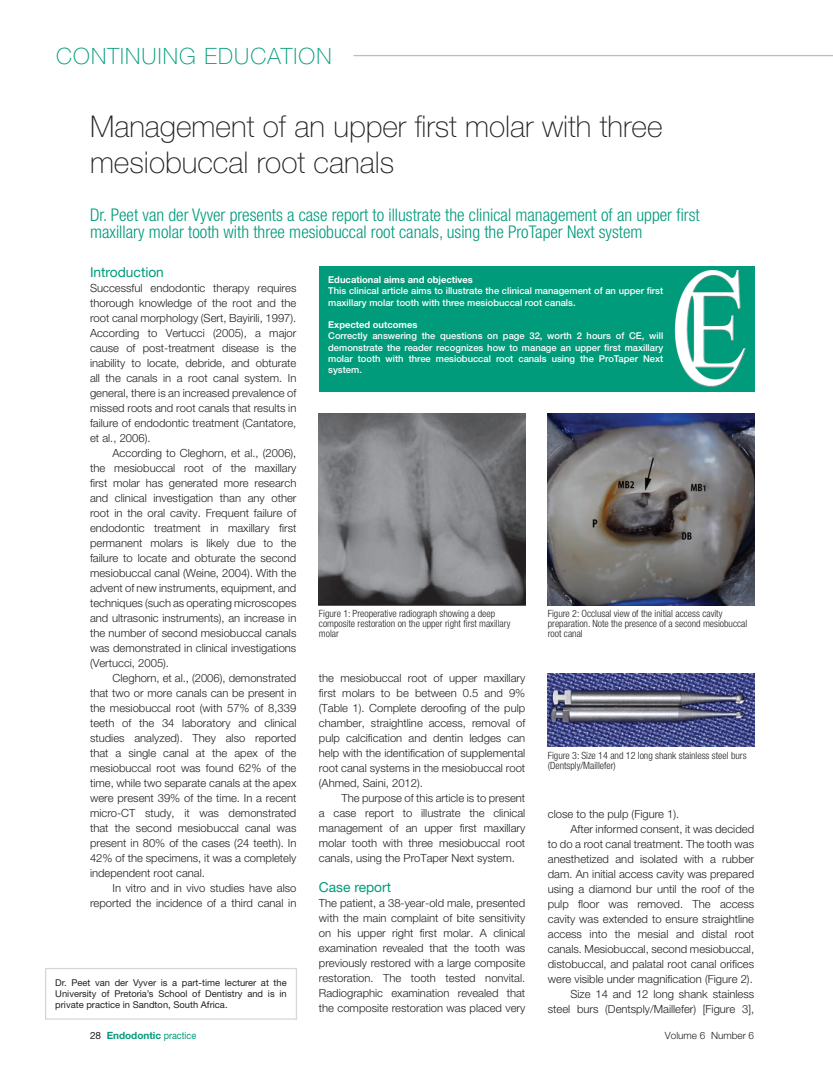
<style>
.page{position:relative;width:833px;height:1076px;background:#fff}
.page>*{position:absolute;margin:0;border:0;box-sizing:border-box;transform-origin:0 0}
.t1{font:100 30px/36px "Helvetica Neue";color:#231f20}
.t2{font:100 22.5px "Helvetica Neue";letter-spacing:.05em;color:#009b7a}
.t3{font:300 condensed 17.5px/17.5px "Helvetica Neue";color:#009b7a}
.t4{font:13.75px "Helvetica Neue";color:#009b7a}
.t5{font:300 11.25px/15px "Helvetica Neue";color:#231f20;text-align:justify}
.t6{font:300 condensed 10px/10px "Helvetica Neue";color:#231f20}
.t7{font:700 10px "Helvetica Neue";letter-spacing:-.005em;color:#009b7a}
.t8{font:300 10px "Helvetica Neue";color:#231f20}
.t9{font:500 9.38px/11.2px "Helvetica Neue";color:#fff}
.t10{font:9.38px/11.2px "Helvetica Neue";color:#231f20;text-align:justify}
.t11{font:700 9.38px "Helvetica Neue";color:#fff}
.s1{font-weight:400;color:#231f20}
.s2{font-weight:400}
</style>
<div class="page">
<hr style="left:353px;top:55px;width:479px;height:1px;background:#bcbdc0">
<img style="left:319px;top:413px;width:206px;height:192px">
<div style="left:45px;top:968px;width:252px;height:51px;border:1px solid #d5d6d8"></div>
<div style="left:319px;top:266px;width:435px;height:125px;background:#009b7a"></div>
<img style="left:674px;top:270px;width:71px;height:117px">
<img style="left:548px;top:413px;width:206px;height:192px">
<img style="left:548px;top:673px;width:206px;height:73px">
<h2 class="t2" style="left:56px;top:43px;width:277px">CONTINUING EDUCATION</h2>
<h1 class="t1" style="left:90px;top:108px;width:574px">Management of an upper first molar with three mesiobuccal root canals</h1>
<h3 class="t3" style="left:90px;top:206px;width:611px">Dr. Peet van der Vyver presents a case report to illustrate the clinical management of an upper first maxillary molar tooth with three mesiobuccal root canals, using the ProTaper Next system</h3>
<p class="t4" style="left:90px;top:264px;width:75px">Introduction</p>
<p class="t5" style="left:90px;top:280px;width:208px">Successful endodontic therapy requires thorough knowledge of the root and the root canal morphology (Sert, Bayirili, 1997).<br>According to Vertucci (2005), a major cause of post-treatment disease is the inability to locate, debride, and obturate all the canals in a root canal system. In general, there is an increased prevalence of missed roots and root canals that results in failure of endodontic treatment (Cantatore, et al., 2006).</p>
<p class="t5" style="left:90px;top:445px;width:208px;text-indent:22px">According to Cleghorn, et al., (2006), the mesiobuccal root of the maxillary first molar has generated more research and clinical investigation than any other root in the oral cavity. Frequent failure of endodontic treatment in maxillary first permanent molars is likely due to the failure to locate and obturate the second mesiobuccal canal (Weine, 2004). With the advent of new instruments, equipment, and techniques (such as operating microscopes and ultrasonic instruments), an increase in the number of second mesiobuccal canals was demonstrated in clinical investigations (Vertucci, 2005).</p>
<p class="t5" style="left:90px;top:670px;width:208px;text-indent:22px">Cleghorn, et al., (2006), demonstrated that two or more canals can be present in the mesiobuccal root (with 57% of 8,339 teeth of the 34 laboratory and clinical studies analyzed). They also reported that a single canal at the apex of the mesiobuccal root was found 62% of the time, while two separate canals at the apex were present 39% of the time. In a recent micro-CT study, it was demonstrated that the second mesiobuccal canal was present in 80% of the cases (24 teeth). In 42% of the specimens, it was a completely independent root canal.</p>
<p class="t5" style="left:90px;top:880px;width:208px;text-align:right">In vitro and in vivo studies have also reported the incidence of a third canal in</p>
<p class="t10" style="left:55px;top:976px;width:233px">Dr. Peet van der Vyver is a part-time lecturer at the University of Pretoria’s School of Dentistry and is in private practice in Sandton, South Africa.</p>
<p class="t11" style="left:328px;top:274px;width:146px">Educational aims and objectives</p>
<p class="t9" style="left:328px;top:285px;width:336px">This clinical article aims to illustrate the clinical management of an upper first maxillary molar tooth with three mesiobuccal root canals.</p>
<p class="t11" style="left:328px;top:319px;width:91px">Expected outcomes</p>
<p class="t9" style="left:328px;top:330px;width:336px;text-align:justify">Correctly answering the questions on page 32, worth 2 hours of CE, will demonstrate the reader recognizes how to manage an upper first maxillary molar tooth with three mesiobuccal root canals using the ProTaper Next system.</p>
<p class="t6" style="left:319px;top:608px;width:193px">Figure 1: Preoperative radiograph showing a deep composite restoration on the upper right first maxillary molar</p>
<p class="t5" style="left:319px;top:670px;width:208px">the mesiobuccal root of upper maxillary first molars to be between 0.5 and 9% (Table 1). Complete deroofing of the pulp chamber, straightline access, removal of pulp calcification and dentin ledges can help with the identification of supplemental root canal systems in the mesiobuccal root (Ahmed, Saini, 2012).</p>
<p class="t5" style="left:319px;top:790px;width:208px;text-indent:22px">The purpose of this article is to present a case report to illustrate the clinical management of an upper first maxillary molar tooth with three mesiobuccal root canals, using the ProTaper Next system.</p>
<p class="t4" style="left:319px;top:879px;width:74px">Case report</p>
<p class="t5" style="left:319px;top:895px;width:208px">The patient, a 38-year-old male, presented with the main complaint of bite sensitivity on his upper right first molar. A clinical examination revealed that the tooth was previously restored with a large composite restoration. The tooth tested nonvital.<br>Radiographic examination revealed that the composite restoration was placed very</p>
<p class="t6" style="left:548px;top:608px;width:201px">Figure 2: Occlusal view of the initial access cavity preparation. Note the presence of a second mesiobuccal root canal</p>
<p class="t6" style="left:548px;top:750px;width:200px">Figure 3: Size 14 and 12 long shank stainless steel burs (Dentsply/Maillefer)</p>
<p class="t5" style="left:547px;top:806px;width:133px">close to the pulp (Figure 1).</p>
<p class="t5" style="left:570px;top:821px;width:185px">After informed consent, it was decided</p>
<p class="t5" style="left:547px;top:836px;width:208px">to do a root canal treatment. The tooth was</p>
<p class="t5" style="left:547px;top:851px;width:208px">anesthetized and isolated with a rubber</p>
<p class="t5" style="left:547px;top:866px;width:208px">dam. An initial access cavity was prepared</p>
<p class="t5" style="left:547px;top:881px;width:208px">using a diamond bur until the roof of the</p>
<p class="t5" style="left:547px;top:896px;width:208px">pulp floor was removed. The access</p>
<p class="t5" style="left:547px;top:911px;width:208px">cavity was extended to ensure straightline</p>
<p class="t5" style="left:547px;top:926px;width:208px">access into the mesial and distal root</p>
<p class="t5" style="left:547px;top:941px;width:208px">canals. Mesiobuccal, second mesiobuccal,</p>
<p class="t5" style="left:547px;top:956px;width:208px">distobuccal, and palatal root canal orifices</p>
<p class="t5" style="left:547px;top:971px;width:206px">were visible under magnification (Figure 2).</p>
<p class="t5" style="left:570px;top:986px;width:185px">Size 14 and 12 long shank stainless</p>
<p class="t5" style="left:547px;top:1001px;width:208px">steel burs (Dentsply/Maillefer) [Figure 3],</p>
<p class="t7" style="left:90px;top:1028px;width:108px"><span class="s1">28</span> Endodontic <span class="s2">practice</span></p>
<p class="t8" style="left:664px;top:1028px;width:91px">Volume 6 Number 6</p>
</div>
